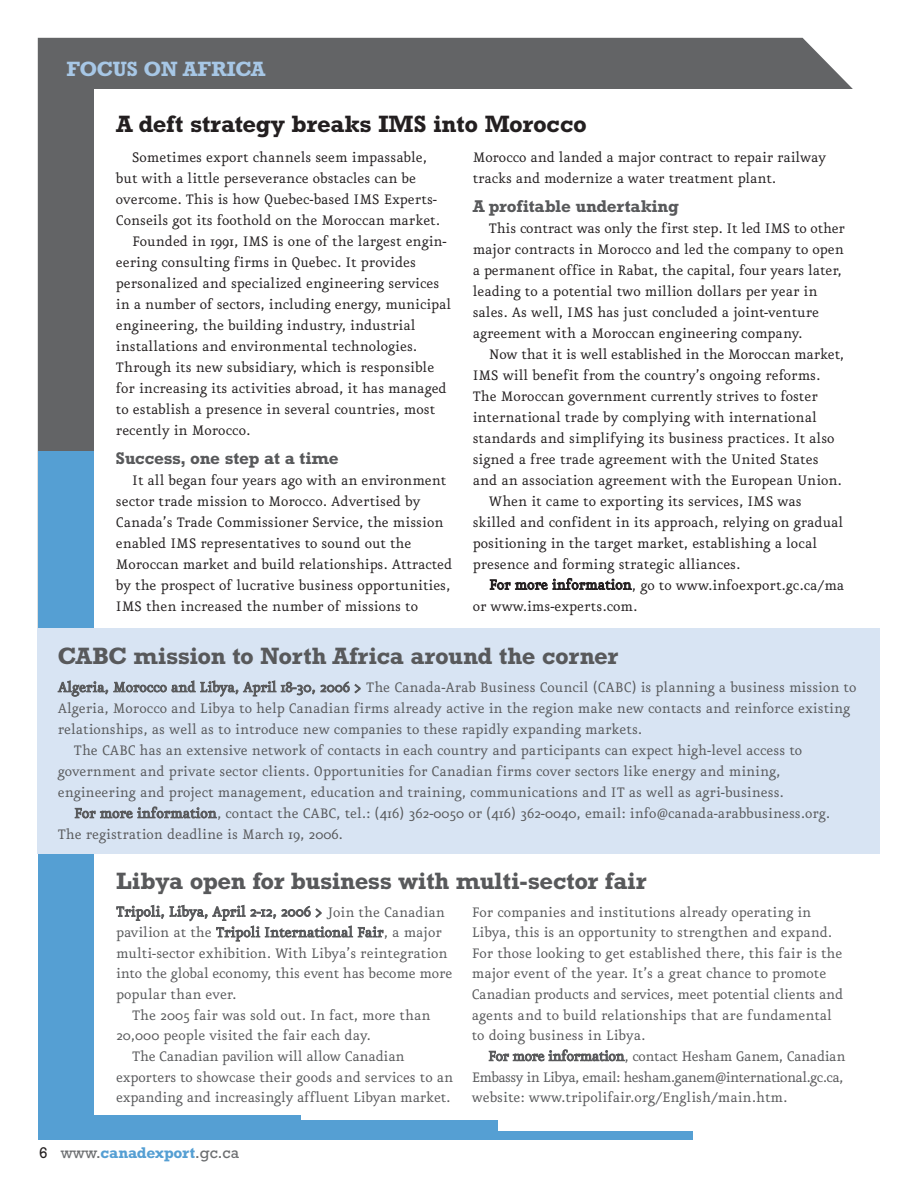
<style>
.page{position:relative;width:918px;height:1188px;background:#fff}
.page>*{position:absolute;margin:0;border:0;box-sizing:border-box;transform-origin:0 0}
.t1{font:700 24px "Rockwell";letter-spacing:-.02em;color:#58595b}
.t2{font:700 24px "Rockwell";letter-spacing:-.01em;color:#231f20}
.t3{font:700 21px "Rockwell";letter-spacing:-.02em;color:#a7c7e6}
.t4{font:700 17.25px "Rockwell";letter-spacing:-.01em;color:#58595b}
.t5{font:16.5px/21px "Eureka";color:#231f20}
.t6{font:16.5px/20.7px "Eureka";color:#58595b}
.t7{font:700 15.75px "Rockwell";letter-spacing:-.015em;color:#559fd3}
.s1{font-weight:400;color:#231f20}
.s2{font-weight:400;color:#6c6e70}
</style>
<div class="page">
<div style="left:38px;top:38px;width:815px;height:413px;background:#636466"></div>
<div style="left:38px;top:451px;width:262px;height:684px;background:#559fd3"></div>
<div style="left:94px;top:89px;width:796px;height:1026px;background:#fff"></div>
<div style="left:38px;top:1131px;width:654px;height:8px;background:#559fd3"></div>
<div style="left:39px;top:1120px;width:459px;height:15px;background:#559fd3"></div>
<div style="left:38px;top:628px;width:842px;height:226px;background:#d8e4f3"></div>
<p class="t3" style="left:67px;top:62px;width:201px">FOCUS ON AFRICA</p>
<h1 class="t2" style="left:116px;top:115px;width:472px">A deft strategy breaks IMS into Morocco</h1>
<p class="t5" style="left:132px;top:149px;width:296px">Sometimes export channels seem impassable,</p>
<p class="t5" style="left:116px;top:170px;width:302px">but with a little perseverance obstacles can be</p>
<p class="t5" style="left:116px;top:191px;width:323px">overcome. This is how Quebec-based IMS Experts-</p>
<p class="t5" style="left:116px;top:212px;width:326px">Conseils got its foothold on the Moroccan market.</p>
<p class="t5" style="left:132px;top:233px;width:316px">Founded in 1991, IMS is one of the largest engin-</p>
<p class="t5" style="left:116px;top:254px;width:301px">eering consulting firms in Quebec. It provides</p>
<p class="t5" style="left:116px;top:275px;width:325px">personalized and specialized engineering services</p>
<p class="t5" style="left:116px;top:296px;width:337px">in a number of sectors, including energy, municipal</p>
<p class="t5" style="left:116px;top:317px;width:301px">engineering, the building industry, industrial</p>
<p class="t5" style="left:116px;top:338px;width:303px">installations and environmental technologies.</p>
<p class="t5" style="left:116px;top:359px;width:320px">Through its new subsidiary, which is responsible</p>
<p class="t5" style="left:116px;top:380px;width:332px">for increasing its activities abroad, it has managed</p>
<p class="t5" style="left:116px;top:401px;width:321px">to establish a presence in several countries, most</p>
<p class="t5" style="left:116px;top:422px;width:136px">recently in Morocco.</p>
<p class="t4" style="left:116px;top:452px;width:224px">Success, one step at a time</p>
<p class="t5" style="left:116px;top:471px;width:338px;text-indent:16px">It all began four years ago with an environment sector trade mission to Morocco. Advertised by Canada’s Trade Commissioner Service, the mission enabled IMS representatives to sound out the Moroccan market and build relationships. Attracted by the prospect of lucrative business opportunities, IMS then increased the number of missions to</p>
<p class="t5" style="left:473px;top:149px;width:355px">Morocco and landed a major contract to repair railway tracks and modernize a water treatment plant.</p>
<p class="t4" style="left:473px;top:200px;width:208px">A profitable undertaking</p>
<p class="t5" style="left:473px;top:219px;width:374px;text-indent:16px">This contract was only the first step. It led IMS to other major contracts in Morocco and led the company to open a permanent office in Rabat, the capital, four years later, leading to a potential two million dollars per year in sales. As well, IMS has just concluded a joint-venture agreement with a Moroccan engineering company.</p>
<p class="t5" style="left:489px;top:345px;width:357px">Now that it is well established in the Moroccan market,</p>
<p class="t5" style="left:473px;top:366px;width:349px">IMS will benefit from the country’s ongoing reforms.</p>
<p class="t5" style="left:473px;top:387px;width:347px">The Moroccan government currently strives to foster</p>
<p class="t5" style="left:473px;top:408px;width:346px">international trade by complying with international</p>
<p class="t5" style="left:473px;top:429px;width:363px">standards and simplifying its business practices. It also</p>
<p class="t5" style="left:473px;top:450px;width:347px">signed a free trade agreement with the United States</p>
<p class="t5" style="left:473px;top:471px;width:371px">and an association agreement with the European Union.</p>
<p class="t5" style="left:489px;top:492px;width:314px">When it came to exporting its services, IMS was</p>
<p class="t5" style="left:473px;top:513px;width:372px">skilled and confident in its approach, relying on gradual</p>
<p class="t5" style="left:473px;top:534px;width:346px">positioning in the target market, establishing a local</p>
<p class="t5" style="left:473px;top:555px;width:269px">presence and forming strategic alliances.</p>
<p class="t5" style="left:489px;top:576px;width:357px">For more information, go to www.infoexport.gc.ca/ma</p>
<p class="t5" style="left:473px;top:597px;width:166px">or www.ims-experts.com.</p>
<h1 class="t1" style="left:58px;top:647px;width:562px">CABC mission to North Africa around the corner</h1>
<p class="t6" style="left:58px;top:679px;width:800px">Algeria, Morocco and Libya, April 18-30, 2006 &gt; The Canada-Arab Business Council (CABC) is planning a business mission to</p>
<p class="t6" style="left:58px;top:700px;width:794px">Algeria, Morocco and Libya to help Canadian firms already active in the region make new contacts and reinforce existing</p>
<p class="t6" style="left:58px;top:721px;width:586px">relationships, as well as to introduce new companies to these rapidly expanding markets.</p>
<p class="t6" style="left:74px;top:742px;width:730px">The CABC has an extensive network of contacts in each country and participants can expect high-level access to</p>
<p class="t6" style="left:58px;top:763px;width:724px">government and private sector clients. Opportunities for Canadian firms cover sectors like energy and mining,</p>
<p class="t6" style="left:58px;top:784px;width:728px">engineering and project management, education and training, communications and IT as well as agri-business.</p>
<p class="t6" style="left:74px;top:805px;width:758px">For more information, contact the CABC, tel.: (416) 362-0050 or (416) 362-0040, email: info@canada-arabbusiness.org.</p>
<p class="t6" style="left:58px;top:826px;width:287px">The registration deadline is March 19, 2006.</p>
<h1 class="t1" style="left:116px;top:872px;width:532px">Libya open for business with multi-sector fair</h1>
<p class="t6" style="left:116px;top:903px;width:338px">Tripoli, Libya, April 2-12, 2006 &gt; Join the Canadian pavilion at the Tripoli International Fair, a major multi-sector exhibition. With Libya’s reintegration into the global economy, this event has become more popular than ever.</p>
<p class="t6" style="left:132px;top:1006px;width:300px">The 2005 fair was sold out. In fact, more than</p>
<p class="t6" style="left:116px;top:1027px;width:256px">20,000 people visited the fair each day.</p>
<p class="t6" style="left:132px;top:1048px;width:274px">The Canadian pavilion will allow Canadian</p>
<p class="t6" style="left:116px;top:1068px;width:339px">exporters to showcase their goods and services to an</p>
<p class="t6" style="left:116px;top:1089px;width:336px">expanding and increasingly affluent Libyan market.</p>
<p class="t7" style="left:39px;top:1147px;width:201px"><span class="s1">6</span> <span class="s2">www.</span>canadexport<span class="s2">.gc.ca</span></p>
<p class="t6" style="left:472px;top:903px;width:373px">For companies and institutions already operating in Libya, this is an opportunity to strengthen and expand.<br>For those looking to get established there, this fair is the major event of the year. It’s a great chance to promote Canadian products and services, meet potential clients and agents and to build relationships that are fundamental to doing business in Libya.</p>
<p class="t6" style="left:472px;top:1048px;width:375px;text-align:justify;text-indent:16px">For more information, contact Hesham Ganem, Canadian Embassy in Libya, email: hesham.ganem@international.gc.ca, website: www.tripolifair.org/English/main.htm.</p>
</div>
